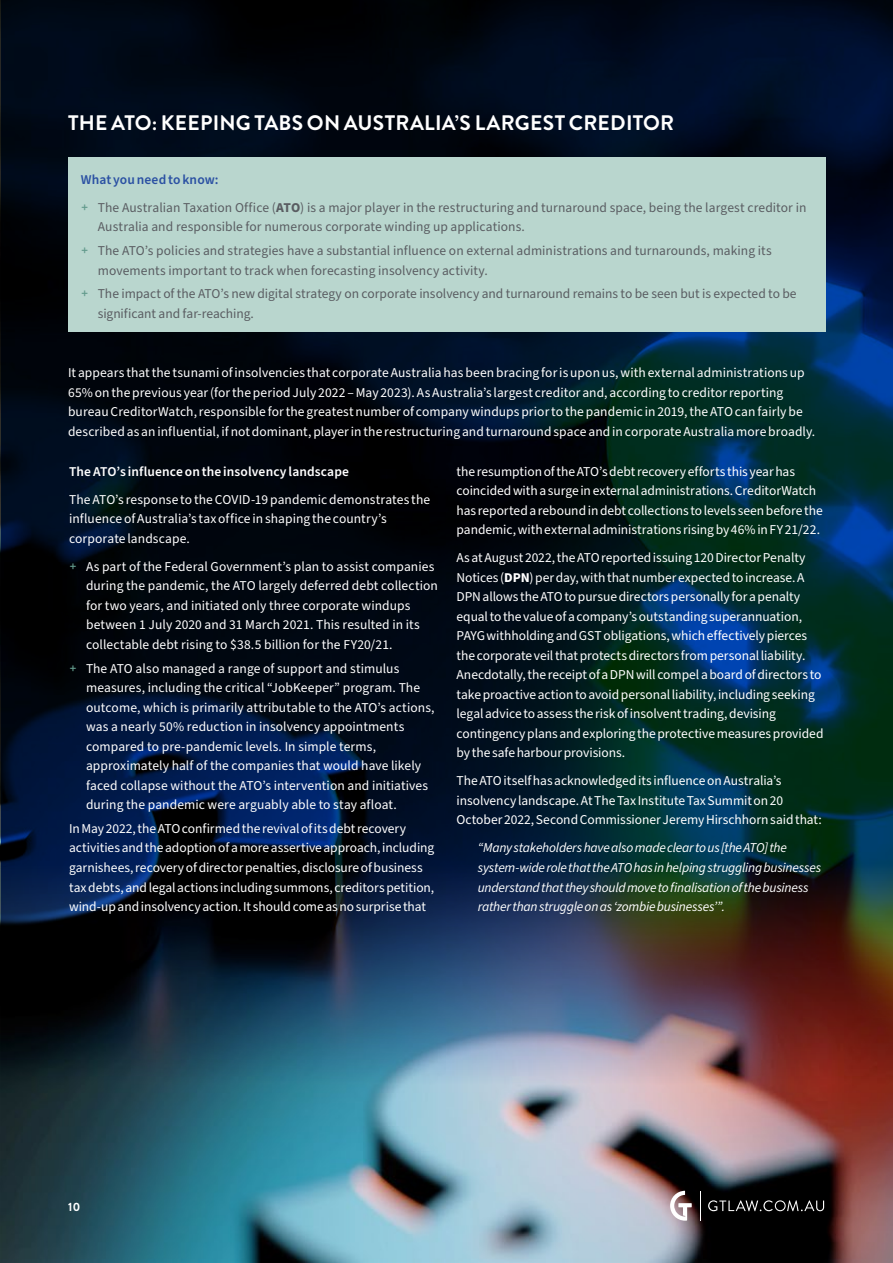
<style>
.page{position:relative;width:893px;height:1263px;background:#fff}
.page>*{position:absolute;margin:0;border:0;box-sizing:border-box;transform-origin:0 0}
.H4-Small_Title_Pos{font:700 21px "Brandon Grotesque";letter-spacing:.01em;color:#fff}
.Body_copy_Pos{font:13.5px/19.5px "Source Sans Pro";color:#fff}
.Body_copy_bullets_Rev{font:13.5px/19.5px "Source Sans Pro";letter-spacing:.005em;color:#fff}
.Body_copy_bullets_Pos{font:13.5px/19.5px "Source Sans Pro";letter-spacing:.005em;color:#5a5d62}
.Body_copy_Pos-2{font:italic 13.5px/19.5px "Source Sans Pro";letter-spacing:-.015em;color:#fff}
.H5_-_subtitle_Pos{font:600 13.5px "Source Sans Pro";letter-spacing:.01em;color:#fff}
.H5_-_subtitle_Pos-2{font:600 13.5px "Source Sans Pro";letter-spacing:.01em;color:#2b51a3}
.t1{font:700 12px "Brandon Grotesque";color:#fff}
.s1{font-family:"Brandon Grotesque";font-weight:500;color:#629a8c}
.s2{font-weight:700}
</style>
<div class="page">
<img style="left:2px;top:0;width:891px;height:1262px">
<div style="left:68px;top:157px;width:757px;height:175px;background:#b9d6ce"></div>
<svg style="left:670px;top:1191px;width:22px;height:30px"></svg>
<hr style="left:700px;top:1191px;width:1px;height:30px;background:#fff">
<svg style="left:708px;top:1200px;width:116px;height:11px"></svg>
<h4 class="H4-Small_Title_Pos" style="left:68px;top:108px;width:607px">THE ATO: KEEPING TABS ON AUSTRALIA’S LARGEST CREDITOR</h4>
<p class="H5_-_subtitle_Pos-2" style="left:81px;top:170px;width:139px">What you need to know:</p>
<p class="Body_copy_bullets_Pos" style="left:98px;top:198px;width:710px;text-indent:-17px"><span class="s1">+</span> The Australian Taxation Office (<span class="s2">ATO</span>) is a major player in the restructuring and turnaround space, being the largest creditor in<br>Australia and responsible for numerous corporate winding up applications.</p>
<p class="Body_copy_bullets_Pos" style="left:98px;top:241px;width:676px;text-indent:-17px"><span class="s1">+</span> The ATO’s policies and strategies have a substantial influence on external administrations and turnarounds, making its movements important to track when forecasting insolvency activity.</p>
<p class="Body_copy_bullets_Pos" style="left:98px;top:285px;width:700px;text-indent:-17px"><span class="s1">+</span> The impact of the ATO’s new digital strategy on corporate insolvency and turnaround remains to be seen but is expected to be significant and far-reaching.</p>
<p class="Body_copy_Pos" style="left:68px;top:363px;width:749px">It appears that the tsunami of insolvencies that corporate Australia has been bracing for is upon us, with external administrations up 65% on the previous year (for the period July 2022 – May 2023). As Australia’s largest creditor and, according to creditor reporting bureau CreditorWatch, responsible for the greatest number of company windups prior to the pandemic in 2019, the ATO can fairly be described as an influential, if not dominant, player in the restructuring and turnaround space and in corporate Australia more broadly.</p>
<p class="H5_-_subtitle_Pos" style="left:69px;top:462px;width:281px">The ATO’s influence on the insolvency landscape</p>
<p class="Body_copy_Pos" style="left:69px;top:490px;width:363px">The ATO’s response to the COVID-19 pandemic demonstrates the influence of Australia’s tax office in shaping the country’s corporate landscape.</p>
<p class="Body_copy_bullets_Rev" style="left:86px;top:557px;width:353px;text-indent:-17px"><span class="s1">+</span> As part of the Federal Government’s plan to assist companies during the pandemic, the ATO largely deferred debt collection for two years, and initiated only three corporate windups between 1 July 2020 and 31 March 2021. This resulted in its collectable debt rising to $38.5 billion for the FY20/21.</p>
<p class="Body_copy_bullets_Rev" style="left:86px;top:659px;width:350px;text-indent:-17px"><span class="s1">+</span> The ATO also managed a range of support and stimulus measures, including the critical “JobKeeper” program. The outcome, which is primarily attributable to the ATO’s actions, was a nearly 50% reduction in insolvency appointments compared to pre-pandemic levels. In simple terms, approximately half of the companies that would have likely faced collapse without the ATO’s intervention and initiatives during the pandemic were arguably able to stay afloat.</p>
<p class="Body_copy_Pos" style="left:69px;top:819px;width:367px">In May 2022, the ATO confirmed the revival of its debt recovery activities and the adoption of a more assertive approach, including garnishees, recovery of director penalties, disclosure of business tax debts, and legal actions including summons, creditors petition, wind-up and insolvency action. It should come as no surprise that</p>
<p class="Body_copy_Pos" style="left:456px;top:462px;width:368px">the resumption of the ATO’s debt recovery efforts this year has coincided with a surge in external administrations. CreditorWatch has reported a rebound in debt collections to levels seen before the pandemic, with external administrations rising by 46% in FY 21/22.</p>
<p class="Body_copy_Pos" style="left:456px;top:549px;width:368px">As at August 2022, the ATO reported issuing 120 Director Penalty Notices (<span class="s2">DPN</span>) per day, with that number expected to increase. A DPN allows the ATO to pursue directors personally for a penalty equal to the value of a company’s outstanding superannuation, PAYG withholding and GST obligations, which effectively pierces the corporate veil that protects directors from personal liability.<br>Anecdotally, the receipt of a DPN will compel a board of directors to take proactive action to avoid personal liability, including seeking legal advice to assess the risk of insolvent trading, devising contingency plans and exploring the protective measures provided by the safe harbour provisions.</p>
<p class="Body_copy_Pos" style="left:456px;top:772px;width:367px">The ATO itself has acknowledged its influence on Australia’s insolvency landscape. At The Tax Institute Tax Summit on 20<br>October 2022, Second Commissioner Jeremy Hirschhorn said that:</p>
<p class="Body_copy_Pos-2" style="left:478px;top:839px;width:345px">“Many stakeholders have also made clear to us [the ATO] the system-wide role that the ATO has in helping struggling businesses understand that they should move to finalisation of the business rather than struggle on as ‘zombie businesses’”.</p>
<p class="t1" style="left:68px;top:1199px;width:14px">10</p>
</div>
